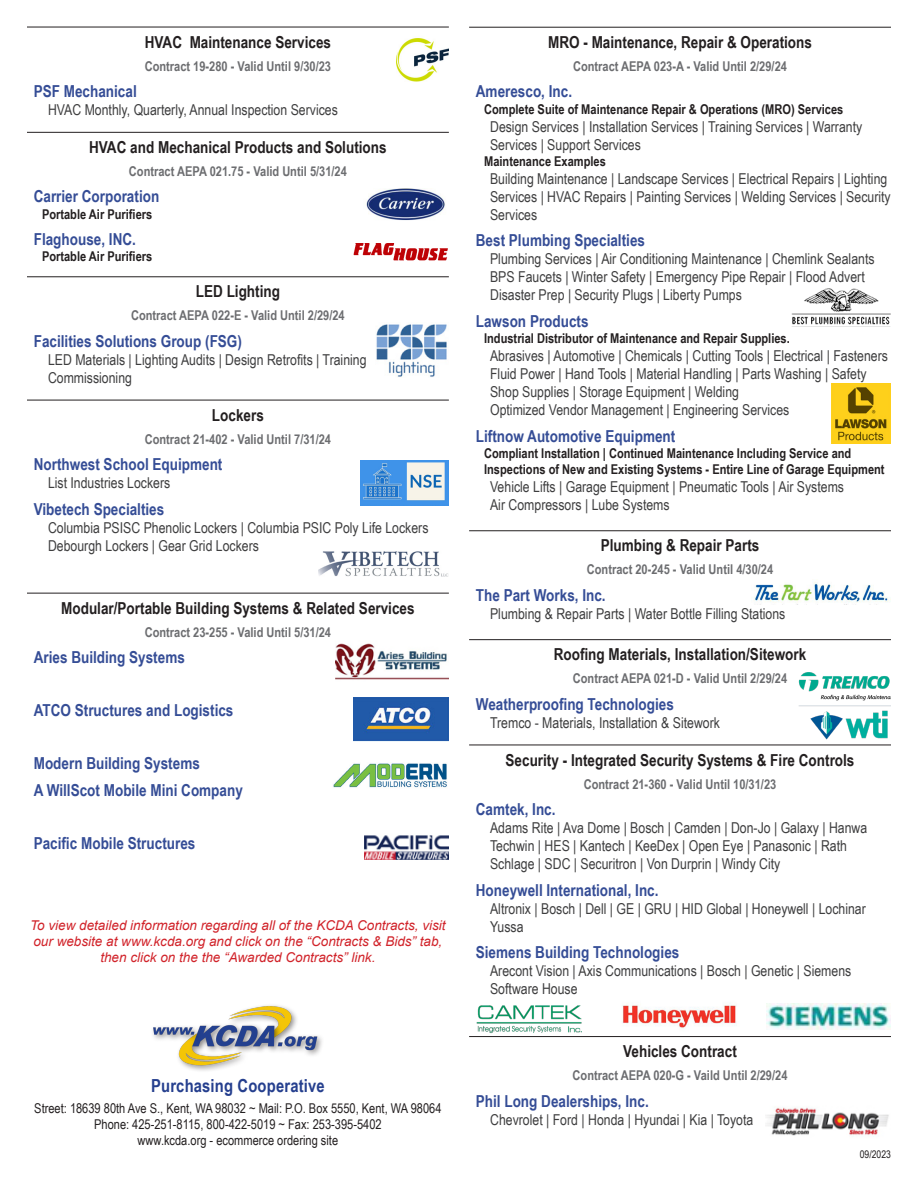
<style>
.page{position:relative;width:918px;height:1188px;background:#fff}
.page>*{position:absolute;margin:0;border:0;box-sizing:border-box;transform-origin:0 0}
.KCDA_Address_Header{font:700 18px "Arial Narrow";letter-spacing:.01em;color:#253f8e}
.Vendor_Name{font:700 16.5px "Arial Narrow";color:#354d96}
.Contract_Category_Header{font:700 16.5px "Arial Narrow";color:#231f20}
.Manufacturer_Products{font:15px/18px "Arial Narrow";color:#3e3e3f}
.Contract_Number_-_Valid_Date{font:700 13.5px "Arial Narrow";color:#6c6d70}
.Contract_Category_Subheader{font:700 13.5px/16.2px "Arial Narrow";color:#231f20}
.Disclaimer{font:italic 13.5px/16.2px "Arial";color:#d1232a;text-align:center}
.Kcda_Address{font:13.5px "Arial Narrow";color:#231f20}
.Kcda_Address-2{font:10.5px "Arial Narrow";color:#231f20}
</style>
<div class="page">
<hr style="left:469px;top:27px;width:422px;height:1px;background:#231f20">
<hr style="left:469px;top:530px;width:422px;height:1px;background:#231f20">
<hr style="left:469px;top:639px;width:422px;height:1px;background:#231f20">
<hr style="left:469px;top:745px;width:422px;height:1px;background:#231f20">
<hr style="left:469px;top:1036px;width:422px;height:1px;background:#231f20">
<hr style="left:27px;top:27px;width:422px;height:1px;background:#231f20">
<hr style="left:27px;top:132px;width:422px;height:1px;background:#231f20">
<hr style="left:27px;top:276px;width:422px;height:1px;background:#231f20">
<hr style="left:27px;top:400px;width:422px;height:1px;background:#231f20">
<hr style="left:27px;top:593px;width:422px;height:1px;background:#231f20">
<img style="left:333px;top:763px;width:114px;height:25px">
<img style="left:365px;top:835px;width:84px;height:25px">
<img style="left:751px;top:582px;width:140px;height:21px">
<img style="left:153px;top:1005px;width:169px;height:66px">
<img style="left:335px;top:643px;width:114px;height:37px">
<img style="left:353px;top:243px;width:95px;height:18px">
<img style="left:366px;top:188px;width:79px;height:32px">
<img style="left:376px;top:324px;width:71px;height:53px">
<img style="left:360px;top:460px;width:89px;height:45px">
<img style="left:319px;top:551px;width:129px;height:26px">
<img style="left:476px;top:1005px;width:106px;height:28px">
<img style="left:766px;top:1004px;width:125px;height:26px">
<img style="left:766px;top:1107px;width:123px;height:30px">
<img style="left:798px;top:672px;width:93px;height:68px">
<img style="left:354px;top:698px;width:95px;height:43px">
<img style="left:396px;top:38px;width:53px;height:44px">
<img style="left:831px;top:383px;width:60px;height:60px">
<img style="left:791px;top:288px;width:100px;height:39px">
<img style="left:622px;top:1003px;width:115px;height:26px">
<p class="Contract_Category_Header" style="left:145px;top:29px;width:188px">HVAC Maintenance Services</p>
<p class="Contract_Number_-_Valid_Date" style="left:145px;top:56px;width:188px">Contract 19-280 - Valid Until 9/30/23</p>
<p class="Vendor_Name" style="left:34px;top:79px;width:105px">PSF Mechanical</p>
<p class="Manufacturer_Products" style="left:48px;top:100px;width:291px">HVAC Monthly, Quarterly, Annual Inspection Services</p>
<p class="Contract_Category_Header" style="left:89px;top:135px;width:299px">HVAC and Mechanical Products and Solutions</p>
<p class="Contract_Number_-_Valid_Date" style="left:129px;top:161px;width:220px">Contract AEPA 021.75 - Valid Until 5/31/24</p>
<p class="Vendor_Name" style="left:34px;top:184px;width:127px">Carrier Corporation</p>
<p class="Contract_Category_Subheader" style="left:42px;top:205px;width:112px">Portable Air Purifiers</p>
<p class="Vendor_Name" style="left:34px;top:227px;width:104px">Flaghouse, INC.</p>
<p class="Contract_Category_Subheader" style="left:42px;top:248px;width:112px">Portable Air Purifiers</p>
<p class="Contract_Category_Header" style="left:196px;top:279px;width:86px">LED Lighting</p>
<p class="Contract_Number_-_Valid_Date" style="left:131px;top:305px;width:215px">Contract AEPA 022-E - Valid Until 2/29/24</p>
<p class="Vendor_Name" style="left:34px;top:329px;width:210px">Facilities Solutions Group (FSG)</p>
<p class="Manufacturer_Products" style="left:48px;top:350px;width:320px">LED Materials | Lighting Audits | Design Retrofits | Training</p>
<p class="Manufacturer_Products" style="left:48px;top:368px;width:86px">Commissioning</p>
<p class="Contract_Category_Header" style="left:212px;top:402px;width:53px">Lockers</p>
<p class="Contract_Number_-_Valid_Date" style="left:145px;top:429px;width:188px">Contract 21-402 - Valid Until 7/31/24</p>
<p class="Vendor_Name" style="left:34px;top:452px;width:190px">Northwest School Equipment</p>
<p class="Manufacturer_Products" style="left:48px;top:473px;width:124px">List Industries Lockers</p>
<p class="Vendor_Name" style="left:34px;top:496px;width:132px">Vibetech Specialties</p>
<p class="Manufacturer_Products" style="left:48px;top:518px;width:382px">Columbia PSISC Phenolic Lockers | Columbia PSIC Poly Life Lockers</p>
<p class="Manufacturer_Products" style="left:48px;top:536px;width:213px">Debourgh Lockers | Gear Grid Lockers</p>
<p class="Contract_Category_Header" style="left:61px;top:595px;width:355px">Modular/Portable Building Systems &amp; Related Services</p>
<p class="Contract_Number_-_Valid_Date" style="left:145px;top:622px;width:188px">Contract 23-255 - Valid Until 5/31/24</p>
<p class="Vendor_Name" style="left:34px;top:645px;width:153px">Aries Building Systems</p>
<p class="Vendor_Name" style="left:34px;top:698px;width:201px">ATCO Structures and Logistics</p>
<p class="Vendor_Name" style="left:34px;top:751px;width:168px">Modern Building Systems</p>
<p class="Vendor_Name" style="left:34px;top:778px;width:211px">A WillScot Mobile Mini Company</p>
<p class="Vendor_Name" style="left:34px;top:831px;width:163px">Pacific Mobile Structures</p>
<p class="Disclaimer" style="left:30px;top:917px;width:417px">To view detailed information regarding all of the KCDA Contracts, visit our website at www.kcda.org and click on the “Contracts &amp; Bids” tab, then click on the the “Awarded Contracts” link.</p>
<p class="KCDA_Address_Header" style="left:151px;top:1072px;width:175px">Purchasing Cooperative</p>
<p class="Kcda_Address" style="left:34px;top:1098px;width:409px">Street: 18639 80th Ave S., Kent, WA 98032 ~ Mail: P.O. Box 5550, Kent, WA 98064</p>
<p class="Kcda_Address" style="left:94px;top:1114px;width:289px">Phone: 425-251-8115, 800-422-5019 ~ Fax: 253-395-5402</p>
<p class="Kcda_Address" style="left:138px;top:1130px;width:202px">www.kcda.org - ecommerce ordering site</p>
<p class="Contract_Category_Header" style="left:548px;top:30px;width:265px">MRO - Maintenance, Repair &amp; Operations</p>
<p class="Contract_Number_-_Valid_Date" style="left:573px;top:56px;width:215px">Contract AEPA 023-A - Valid Until 2/29/24</p>
<p class="Vendor_Name" style="left:476px;top:79px;width:98px">Ameresco, Inc.</p>
<p class="Contract_Category_Subheader" style="left:484px;top:100px;width:361px">Complete Suite of Maintenance Repair &amp; Operations (MRO) Services</p>
<p class="Manufacturer_Products" style="left:490px;top:117px;width:374px">Design Services | Installation Services | Training Services | Warranty<br>Services | Support Services</p>
<p class="Contract_Category_Subheader" style="left:484px;top:152px;width:123px">Maintenance Examples</p>
<p class="Manufacturer_Products" style="left:490px;top:169px;width:402px">Building Maintenance | Landscape Services | Electrical Repairs | Lighting<br>Services | HVAC Repairs | Painting Services | Welding Services | Security<br>Services</p>
<p class="Vendor_Name" style="left:476px;top:228px;width:171px">Best Plumbing Specialties</p>
<p class="Manufacturer_Products" style="left:490px;top:249px;width:386px">Plumbing Services | Air Conditioning Maintenance | Chemlink Sealants<br>BPS Faucets | Winter Safety | Emergency Pipe Repair | Flood Advert<br>Disaster Prep | Security Plugs | Liberty Pumps</p>
<p class="Vendor_Name" style="left:476px;top:309px;width:114px">Lawson Products</p>
<p class="Contract_Category_Subheader" style="left:484px;top:330px;width:307px">Industrial Distributor of Maintenance and Repair Supplies.</p>
<p class="Manufacturer_Products" style="left:490px;top:346px;width:399px">Abrasives | Automotive | Chemicals | Cutting Tools | Electrical | Fasteners<br>Fluid Power | Hand Tools | Material Handling | Parts Washing | Safety<br>Shop Supplies | Storage Equipment | Welding</p>
<p class="Manufacturer_Products" style="left:490px;top:400px;width:301px">Optimized Vendor Management | Engineering Services</p>
<p class="Vendor_Name" style="left:476px;top:423px;width:201px">Liftnow Automotive Equipment</p>
<p class="Contract_Category_Subheader" style="left:484px;top:444px;width:402px">Compliant Installation | Continued Maintenance Including Service and<br>Inspections of New and Existing Systems - Entire Line of Garage Equipment</p>
<p class="Manufacturer_Products" style="left:490px;top:477px;width:355px">Vehicle Lifts | Garage Equipment | Pneumatic Tools | Air Systems</p>
<p class="Manufacturer_Products" style="left:490px;top:495px;width:181px">Air Compressors | Lube Systems</p>
<p class="Contract_Category_Header" style="left:601px;top:533px;width:160px">Plumbing &amp; Repair Parts</p>
<p class="Contract_Number_-_Valid_Date" style="left:587px;top:559px;width:188px">Contract 20-245 - Valid Until 4/30/24</p>
<p class="Vendor_Name" style="left:476px;top:583px;width:131px">The Part Works, Inc.</p>
<p class="Manufacturer_Products" style="left:490px;top:604px;width:297px">Plumbing &amp; Repair Parts | Water Bottle Filling Stations</p>
<p class="Contract_Category_Header" style="left:554px;top:642px;width:254px">Roofing Materials, Installation/Sitework</p>
<p class="Contract_Number_-_Valid_Date" style="left:573px;top:668px;width:216px">Contract AEPA 021-D - Valid Until 2/29/24</p>
<p class="Vendor_Name" style="left:476px;top:691px;width:199px">Weatherproofing Technologies</p>
<p class="Manufacturer_Products" style="left:490px;top:713px;width:231px">Tremco - Materials, Installation &amp; Sitework</p>
<p class="Contract_Category_Header" style="left:506px;top:747px;width:350px">Security - Integrated Security Systems &amp; Fire Controls</p>
<p class="Contract_Number_-_Valid_Date" style="left:584px;top:774px;width:194px">Contract 21-360 - Valid Until 10/31/23</p>
<p class="Vendor_Name" style="left:476px;top:797px;width:81px">Camtek, Inc.</p>
<p class="Manufacturer_Products" style="left:490px;top:818px;width:379px">Adams Rite | Ava Dome | Bosch | Camden | Don-Jo | Galaxy | Hanwa<br>Techwin | HES | Kantech | KeeDex | Open Eye | Panasonic | Rath</p>
<p class="Manufacturer_Products" style="left:490px;top:854px;width:292px">Schlage | SDC | Securitron | Von Durprin | Windy City</p>
<p class="Vendor_Name" style="left:476px;top:877px;width:184px">Honeywell International, Inc.</p>
<p class="Manufacturer_Products" style="left:490px;top:899px;width:377px">Altronix | Bosch | Dell | GE | GRU | HID Global | Honeywell | Lochinar<br>Yussa</p>
<p class="Vendor_Name" style="left:476px;top:940px;width:205px">Siemens Building Technologies</p>
<p class="Manufacturer_Products" style="left:490px;top:961px;width:363px">Arecont Vision | Axis Communications | Bosch | Genetic | Siemens<br>Software House</p>
<p class="Contract_Category_Header" style="left:623px;top:1039px;width:115px">Vehicles Contract</p>
<p class="Contract_Number_-_Valid_Date" style="left:573px;top:1065px;width:216px">Contract AEPA 020-G - Vaild Until 2/29/24</p>
<p class="Vendor_Name" style="left:476px;top:1088px;width:174px">Phil Long Dealerships, Inc.</p>
<p class="Manufacturer_Products" style="left:490px;top:1110px;width:265px">Chevrolet | Ford | Honda | Hyundai | Kia | Toyota</p>
<p class="Kcda_Address-2" style="left:860px;top:1146px;width:33px">09/2023</p>
</div>
